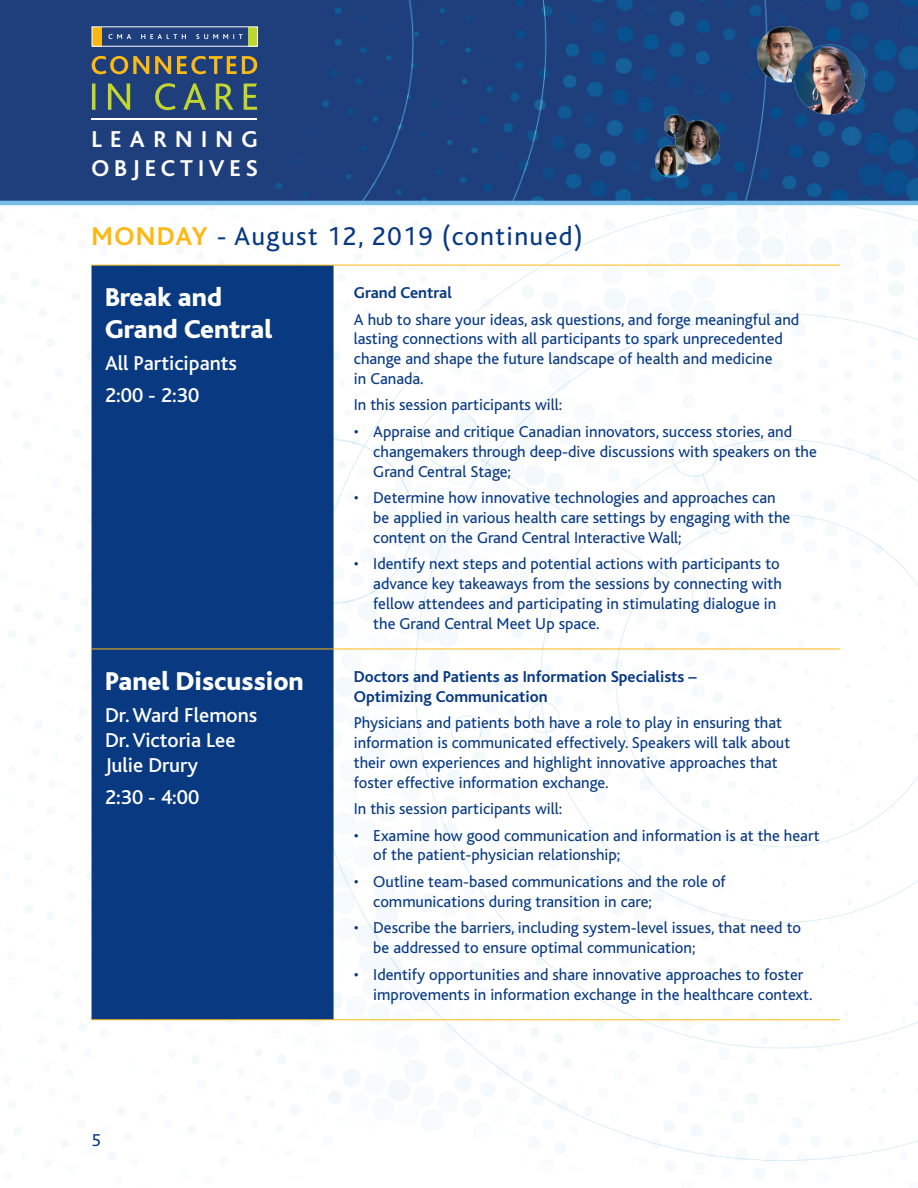
<style>
.page{position:relative;width:918px;height:1188px;background:#fff}
.page>*{position:absolute;margin:0;border:0;box-sizing:border-box;transform-origin:0 0}
.t1{font:800 27px/32.4px "Bliss";color:#fff}
.t2{font:27px "Bliss";letter-spacing:.05em;color:#083981}
.t3{font:700 24px/28.8px "Bliss";letter-spacing:.2em;color:#fff}
.t4{font:500 21px/25.2px "Bliss";color:#fff}
.t5{font:18px "Bliss";color:#083981}
.t6{font:16.5px/19.8px "Bliss";color:#083981}
.t7{font:700 16.5px/19.8px "Bliss";color:#083981}
.s1{font-weight:700;color:#fcb814}
</style>
<div class="page">
<img style="left:0;top:205px;width:918px;height:975px">
<img style="left:0;top:0;width:918px;height:201px">
<img style="left:655px;top:115px;width:64px;height:62px">
<img style="left:757px;top:26px;width:107px;height:89px">
<hr style="left:0;top:201px;width:918px;height:4px;background:#78bde8">
<svg style="left:92px;top:56px;width:165px;height:18px;background:#736d53"></svg>
<svg style="left:92px;top:83px;width:165px;height:27px;background:#486568"></svg>
<hr style="left:92px;top:118px;width:165px;height:1px;background:#fff">
<div style="left:102px;top:27px;width:146px;height:19px;background:#1f3f7c"></div>
<svg style="left:108px;top:34px;width:135px;height:5px"></svg>
<div style="left:92px;top:27px;width:10px;height:19px;background:#f9b716"></div>
<div style="left:248px;top:27px;width:9px;height:19px;background:#bed630"></div>
<div style="left:92px;top:266px;width:242px;height:753px;background:#083981"></div>
<hr style="left:92px;top:265px;width:242px;height:1px;background:#fcb814">
<hr style="left:334px;top:265px;width:506px;height:1px;background:#fcb814">
<hr style="left:92px;top:649px;width:242px;height:1px;background:#fcb814">
<hr style="left:334px;top:649px;width:506px;height:1px;background:#fcb814">
<hr style="left:92px;top:1019px;width:242px;height:1px;background:#fcb814">
<hr style="left:334px;top:1019px;width:506px;height:1px;background:#fcb814">
<h2 class="t3" style="left:92px;top:125px;width:168px">LEARNING<br>OBJECTIVES</h2>
<h1 class="t2" style="left:92px;top:222px;width:493px"><span class="s1">MONDAY</span> - August 12, 2019 (continued)</h1>
<h1 class="t1" style="left:105px;top:282px;width:169px">Break and<br>Grand Central</h1>
<p class="t4" style="left:105px;top:348px;width:134px;line-height:32px">All Participants<br>2:00 - 2:30</p>
<h1 class="t1" style="left:105px;top:665px;width:200px">Panel Discussion</h1>
<p class="t4" style="left:105px;top:703px;width:154px">Dr. Ward Flemons<br>Dr. Victoria Lee<br>Julie Drury</p>
<p class="t4" style="left:105px;top:785px;width:96px">2:30 - 4:00</p>
<p class="t7" style="left:354px;top:283px;width:100px">Grand Central</p>
<p class="t6" style="left:354px;top:310px;width:447px">A hub to share your ideas, ask questions, and forge meaningful and lasting connections with all participants to spark unprecedented change and shape the future landscape of health and medicine<br>in Canada.</p>
<p class="t6" style="left:354px;top:395px;width:210px">In this session participants will:</p>
<p class="t6" style="left:373px;top:422px;width:445px;text-indent:-20px">• Appraise and critique Canadian innovators, success stories, and changemakers through deep-dive discussions with speakers on the<br>Grand Central Stage;</p>
<p class="t6" style="left:373px;top:488px;width:419px;text-indent:-20px">• Determine how innovative technologies and approaches can be applied in various health care settings by engaging with the content on the Grand Central Interactive Wall;</p>
<p class="t6" style="left:373px;top:554px;width:410px;text-indent:-20px">• Identify next steps and potential actions with participants to advance key takeaways from the sessions by connecting with fellow attendees and participating in stimulating dialogue in the Grand Central Meet Up space.</p>
<p class="t7" style="left:354px;top:667px;width:344px">Doctors and Patients as Information Specialists –<br>Optimizing Communication</p>
<p class="t6" style="left:354px;top:713px;width:438px">Physicians and patients both have a role to play in ensuring that information is communicated effectively. Speakers will talk about their own experiences and highlight innovative approaches that foster effective information exchange.</p>
<p class="t6" style="left:354px;top:799px;width:210px">In this session participants will:</p>
<p class="t6" style="left:373px;top:826px;width:448px;text-indent:-20px">• Examine how good communication and information is at the heart of the patient-physician relationship;</p>
<p class="t6" style="left:373px;top:872px;width:354px;text-indent:-20px">• Outline team-based communications and the role of communications during transition in care;</p>
<p class="t6" style="left:373px;top:918px;width:429px;text-indent:-20px">• Describe the barriers, including system-level issues, that need to be addressed to ensure optimal communication;</p>
<p class="t6" style="left:373px;top:965px;width:441px;text-indent:-20px">• Identify opportunities and share innovative approaches to foster improvements in information exchange in the healthcare context.</p>
<p class="t5" style="left:92px;top:1131px;width:11px">5</p>
</div>
